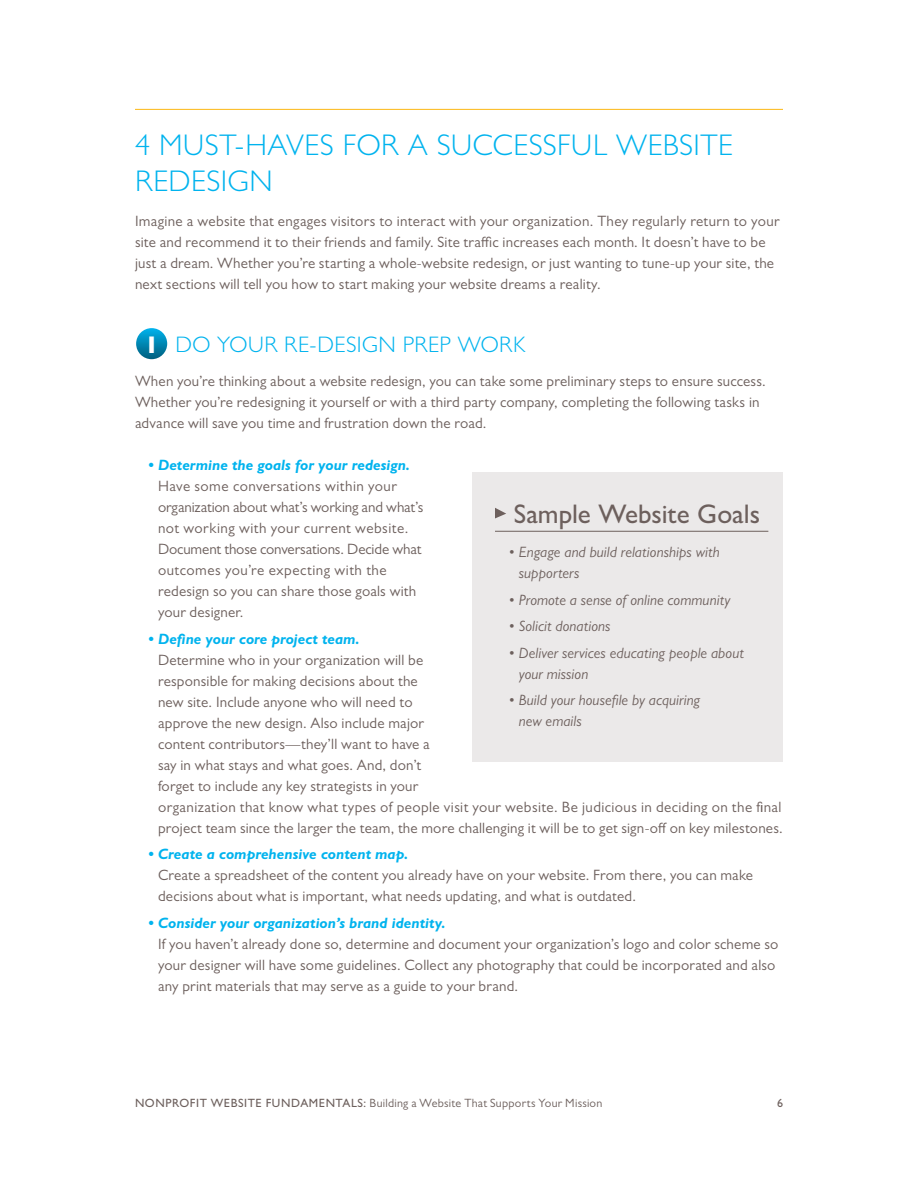
<style>
.page{position:relative;width:918px;height:1188px;background:#fff}
.page>*{position:absolute;margin:0;border:0;box-sizing:border-box;transform-origin:0 0}
.Header_1{font:300 30px/36px "Gill Sans MT Pro";letter-spacing:.02em;color:#00b3ee}
.Body_Copy{font:500 27px "Gill Sans MT Pro";color:#6d605d}
.t1{font:800 24.3px "Gill Sans MT Pro";color:#fff}
.Header_1-2{font:300 22.5px "Gill Sans MT Pro";letter-spacing:.025em;color:#00b3ee}
.Bulleted_Copy{font:15px/21px "Gill Sans MT Pro";letter-spacing:.015em;color:#6d605d}
.Body_Copy-2{font:15px/21px "Gill Sans MT Pro";letter-spacing:.015em;color:#6d605d}
.Bulleted_Copy-2{font:italic 15px/21px "Gill Sans MT Pro";letter-spacing:.005em;color:#6d605d}
.t2{font:12px "Gill Sans MT Pro";letter-spacing:.02em;color:#6d605d}
.t3{font:500 12px "Gill Sans MT Pro";color:#6d605d}
.s1{font-weight:700;font-style:italic;color:#00b3ee}
.s2{font-weight:500}
</style>
<div class="page">
<hr style="left:135px;top:109px;width:648px;height:1px;background:#fcb814">
<div style="left:473px;top:472px;width:310px;height:290px;background:#ebe9e9"></div>
<hr style="left:495px;top:531px;width:273px;height:1px;background:#6d605d">
<svg style="left:495px;top:508px;width:11px;height:10px"></svg>
<svg style="left:136px;top:328px;width:31px;height:31px"></svg>
<p class="Header_1" style="left:135px;top:127px;width:600px">4 MUST-HAVES FOR A SUCCESSFUL WEBSITE<br>REDESIGN</p>
<p class="Body_Copy-2" style="left:135px;top:210px;width:646px">Imagine a website that engages visitors to interact with your organization. They regularly return to your site and recommend it to their friends and family. Site traffic increases each month. It doesn’t have to be just a dream. Whether you’re starting a whole-website redesign, or just wanting to tune-up your site, the next sections will tell you how to start making your website dreams a reality.</p>
<p class="Header_1-2" style="left:176px;top:331px;width:352px">DO YOUR RE-DESIGN PREP WORK</p>
<p class="Body_Copy-2" style="left:135px;top:371px;width:632px">When you’re thinking about a website redesign, you can take some preliminary steps to ensure success.<br>Whether you’re redesigning it yourself or with a third party company, completing the following tasks in advance will save you time and frustration down the road.</p>
<p class="Bulleted_Copy" style="left:158px;top:455px;width:267px;text-indent:-10px"><span class="s1">• Determine the goals for your redesign.<br></span>Have some conversations within your organization about what’s working and what’s not working with your current website.<br>Document those conversations. Decide what outcomes you’re expecting with the redesign so you can share those goals with your designer.</p>
<p class="Bulleted_Copy" style="left:158px;top:628px;width:626px;text-indent:-10px"><span class="s1">• Define your core project team.<br></span>Determine who in your organization will be<br>responsible for making decisions about the<br>new site. Include anyone who will need to<br>approve the new design. Also include major<br>content contributors—they’ll want to have a<br>say in what stays and what goes. And, don’t<br>forget to include any key strategists in your<br>organization that know what types of people visit your website. Be judicious in deciding on the final project team since the larger the team, the more challenging it will be to get sign-off on key milestones.</p>
<p class="Bulleted_Copy" style="left:158px;top:844px;width:597px;text-indent:-10px"><span class="s1">• Create a comprehensive content map.<br></span>Create a spreadsheet of the content you already have on your website. From there, you can make decisions about what is important, what needs updating, and what is outdated.</p>
<p class="Bulleted_Copy" style="left:158px;top:912px;width:622px;text-indent:-10px"><span class="s1">• Consider your organization’s brand identity.<br></span>If you haven’t already done so, determine and document your organization’s logo and color scheme so your designer will have some guidelines. Collect any photography that could be incorporated and also any print materials that may serve as a guide to your brand.</p>
<p class="t1" style="left:145px;top:330px;width:16px">1</p>
<p class="Body_Copy" style="left:514px;top:498px;width:248px">Sample Website Goals</p>
<p class="Bulleted_Copy-2" style="left:519px;top:542px;width:202px;text-indent:-10px">• Engage and build relationships with supporters</p>
<p class="Bulleted_Copy-2" style="left:508px;top:589px;width:223px">• Promote a sense of online community</p>
<p class="Bulleted_Copy-2" style="left:508px;top:616px;width:104px">• Solicit donations</p>
<p class="Bulleted_Copy-2" style="left:519px;top:642px;width:227px;text-indent:-10px">• Deliver services educating people about your mission</p>
<p class="Bulleted_Copy-2" style="left:519px;top:689px;width:183px;text-indent:-10px">• Build your housefile by acquiring new emails</p>
<p class="t2" style="left:135px;top:1096px;width:469px"><span class="s2">NONPROFIT WEBSITE FUNDAMENTALS:</span> Building a Website That Supports Your Mission</p>
<p class="t3" style="left:777px;top:1096px;width:7px">6</p>
</div>
